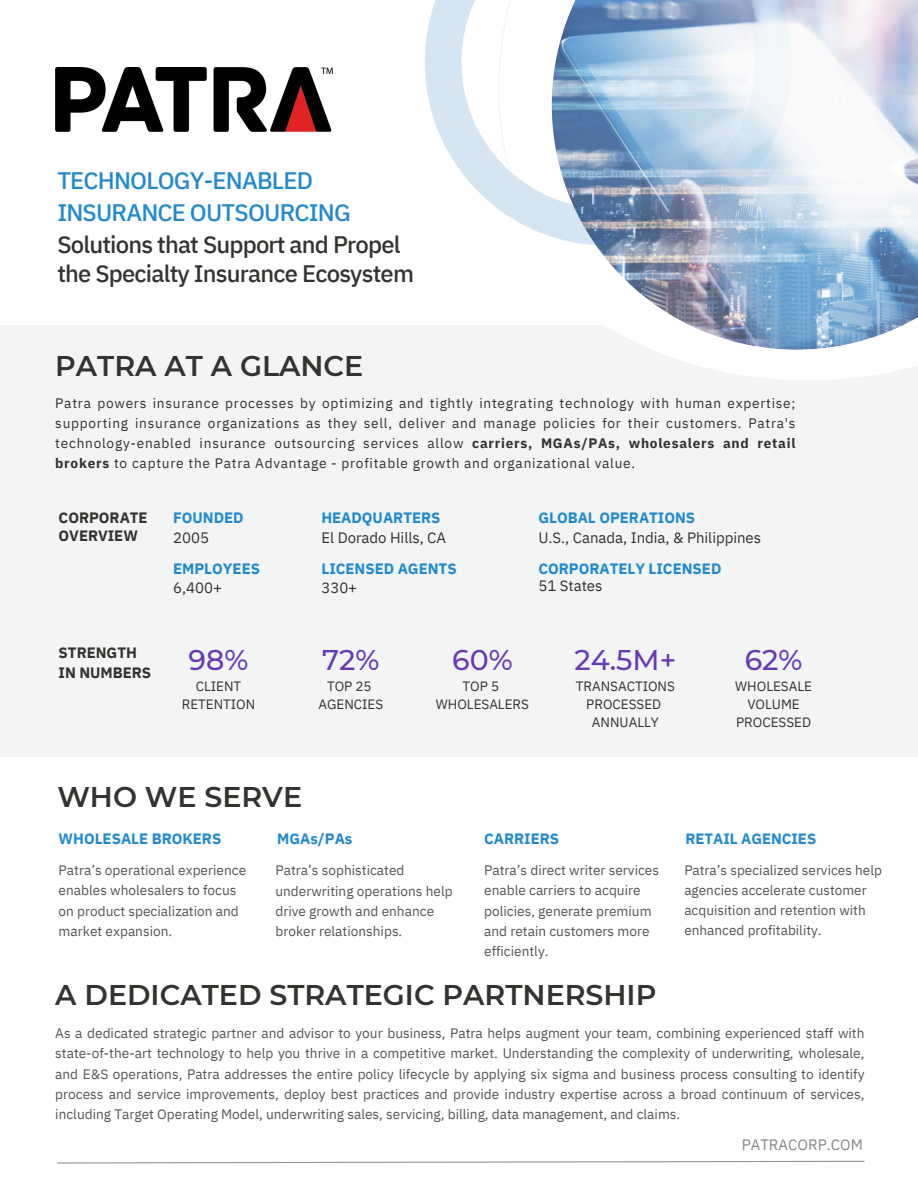
<style>
.page{position:relative;width:918px;height:1188px;background:#fff}
.page>*{position:absolute;margin:0;border:0;box-sizing:border-box;transform-origin:0 0}
.t1{font:600 28.5px "Montserrat";color:#333330}
.t2{font:500 28.35px "Montserrat";color:#673ab7}
.t3{font:500 23.85px/29.2px "IBM Plex Sans";letter-spacing:-.035em;color:#333330}
.t4{font:500 23.85px/32.7px "IBM Plex Sans";letter-spacing:-.035em;color:#2289cf}
.t5{font:700 15px "IBM Plex Sans";color:#2289cf}
.t6{font:15px "IBM Plex Sans";color:#333330}
.t7{font:700 15px/18px "IBM Plex Sans";color:#333330}
.t8{font:15px "IBM Plex Sans";color:#868685}
.t9{font:700 14.85px "IBM Plex Sans";color:#2289cf}
.t10{font:13.65px/20.2px "IBM Plex Sans";color:#545453}
.t11{font:13.65px/20.2px "IBM Plex Sans";letter-spacing:.055em;color:#333330;text-align:justify}
.t12{font:13.5px/18px "IBM Plex Sans";color:#333330;text-align:center}
.s1{font-weight:700}
</style>
<div class="page">
<img style="left:55px;top:67px;width:277px;height:64px">
<div style="left:0;top:325px;width:918px;height:431px;background:#f3f4f4"></div>
<div style="left:449px;top:0;width:469px;height:380px;background:#fff"></div>
<svg style="left:425px;top:0;width:127px;height:237px"></svg>
<svg style="left:498px;top:0;width:38px;height:209px"></svg>
<img style="left:552px;top:0;width:366px;height:350px">
<svg style="left:57px;top:1160px;width:808px;height:4px"></svg>
<h3 class="t4" style="left:57px;top:164px;width:295px">TECHNOLOGY-ENABLED<br>INSURANCE OUTSOURCING</h3>
<h3 class="t3" style="left:57px;top:229px;width:358px">Solutions that Support and Propel the Specialty Insurance Ecosystem</h3>
<p class="t1" style="left:55px;top:348px;width:310px">PATRA AT A GLANCE</p>
<p class="t11" style="left:55px;top:392px;width:742px">Patra powers insurance processes by optimizing and tightly integrating technology with human expertise; supporting insurance organizations as they sell, deliver and manage policies for their customers. Patra's technology-enabled insurance outsourcing services allow <span class="s1">carriers, MGAs/PAs, wholesalers and retail brokers</span> to capture the Patra Advantage - profitable growth and organizational value.</p>
<h4 class="t7" style="left:59px;top:508px;width:91px">CORPORATE<br>OVERVIEW</h4>
<p class="t7" style="left:59px;top:642px;width:94px;line-height:20.2px">STRENGTH<br>IN NUMBERS</p>
<p class="t5" style="left:173px;top:508px;width:72px">FOUNDED</p>
<h4 class="t6" style="left:173px;top:527px;width:37px">2005</h4>
<h4 class="t5" style="left:173px;top:558px;width:88px">EMPLOYEES</h4>
<h2 class="t6" style="left:173px;top:578px;width:50px">6,400+</h2>
<p class="t2" style="left:189px;top:643px;width:61px">98%</p>
<h4 class="t12" style="left:182px;top:677px;width:75px">CLIENT<br>RETENTION</h4>
<p class="t5" style="left:321px;top:508px;width:121px">HEADQUARTERS</p>
<h1 class="t6" style="left:321px;top:527px;width:126px">El Dorado Hills, CA</h1>
<h4 class="t5" style="left:321px;top:558px;width:137px">LICENSED AGENTS</h4>
<p class="t6" style="left:321px;top:578px;width:37px">330+</p>
<h4 class="t5" style="left:538px;top:508px;width:158px">GLOBAL OPERATIONS</h4>
<p class="t6" style="left:538px;top:527px;width:224px">U.S., Canada, India, &amp; Philippines</p>
<h4 class="t5" style="left:538px;top:558px;width:185px">CORPORATELY LICENSED</h4>
<p class="t6" style="left:538px;top:576px;width:66px">51 States</p>
<h1 class="t2" style="left:322px;top:643px;width:59px">72%</h1>
<h5 class="t12" style="left:319px;top:677px;width:66px">TOP 25<br>AGENCIES</h5>
<h2 class="t2" style="left:452px;top:643px;width:62px">60%</h2>
<h5 class="t12" style="left:436px;top:677px;width:95px">TOP 5<br>WHOLESALERS</h5>
<p class="t2" style="left:575px;top:643px;width:103px">24.5M+</p>
<h4 class="t12" style="left:576px;top:677px;width:101px">TRANSACTIONS<br>PROCESSED<br>ANNUALLY</h4>
<h2 class="t2" style="left:745px;top:643px;width:59px">62%</h2>
<h5 class="t12" style="left:735px;top:677px;width:78px">WHOLESALE<br>VOLUME<br>PROCESSED</h5>
<h2 class="t1" style="left:57px;top:779px;width:246px">WHO WE SERVE</h2>
<h4 class="t5" style="left:59px;top:829px;width:164px">WHOLESALE BROKERS</h4>
<p class="t10" style="left:59px;top:860px;width:189px">Patra’s operational experience enables wholesalers to focus</p>
<p class="t10" style="left:59px;top:900px;width:182px">on product specialization and market expansion.</p>
<h6 class="t5" style="left:277px;top:829px;width:77px">MGAs/PAs</h6>
<p class="t10" style="left:275px;top:860px;width:179px">Patra’s sophisticated underwriting operations help drive growth and enhance broker relationships.</p>
<h4 class="t5" style="left:484px;top:829px;width:77px">CARRIERS</h4>
<p class="t10" style="left:484px;top:860px;width:176px">Patra’s direct writer services enable carriers to acquire policies, generate premium</p>
<p class="t10" style="left:484px;top:921px;width:167px">and retain customers more efficiently.</p>
<p class="t1" style="left:55px;top:978px;width:603px">A DEDICATED STRATEGIC PARTNERSHIP</p>
<h5 class="t9" style="left:686px;top:829px;width:132px">RETAIL AGENCIES</h5>
<h1 class="t10" style="left:684px;top:860px;width:199px">Patra’s specialized services help agencies accelerate customer acquisition and retention with enhanced profitability.</h1>
<h4 class="t10" style="left:55px;top:1023px;width:811px;text-align:justify">As a dedicated strategic partner and advisor to your business, Patra helps augment your team, combining experienced staff with state-of-the-art technology to help you thrive in a competitive market. Understanding the complexity of underwriting, wholesale, and E&amp;S operations, Patra addresses the entire policy lifecycle by applying six sigma and business process consulting to identify process and service improvements, deploy best practices and provide industry expertise across a broad continuum of services, including Target Operating Model, underwriting sales, servicing, billing, data management, and claims.</h4>
<h5 class="t8" style="left:742px;top:1135px;width:123px">PATRACORP.COM</h5>
</div>
